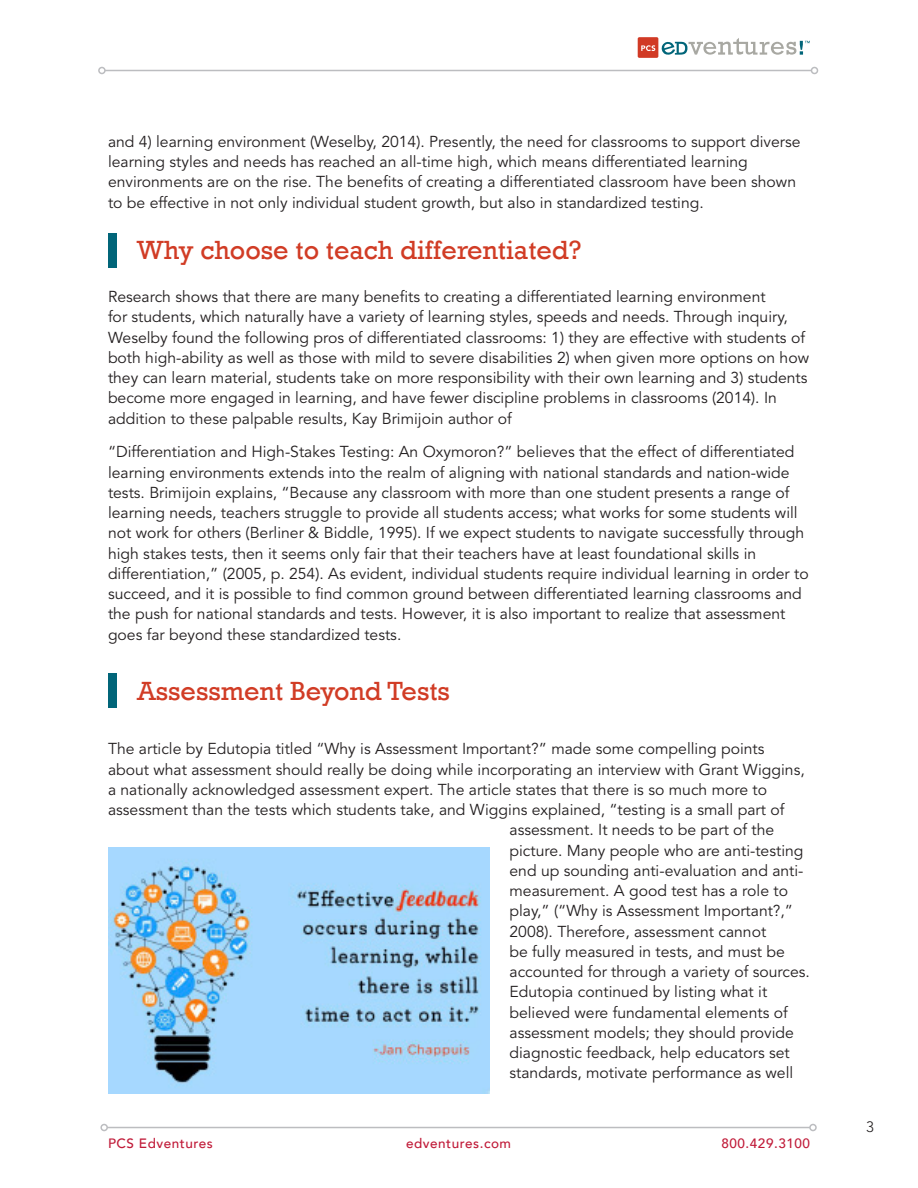
<style>
.page{position:relative;width:918px;height:1188px;background:#fff}
.page>*{position:absolute;margin:0;border:0;box-sizing:border-box;transform-origin:0 0}
.Section_Headers{font:27px "Rockwell";color:#d13c25}
.Body_Text{font:15.75px/20.2px "Avenir LT Std";color:#231f20}
.t1{font:300 15px "Avenir LT Std";color:#231f20}
.t2{font:500 13.5px "Avenir";letter-spacing:.04em;color:#c01a38}
</style>
<div class="page">
<div style="left:638px;top:37px;width:20px;height:21px;background:#d13a25;border-radius:2px"></div>
<svg style="left:641px;top:45px;width:14px;height:6px"></svg>
<svg style="left:661px;top:38px;width:149px;height:17px"></svg>
<hr style="left:105px;top:70px;width:707px;height:1px;background:#bcbdc0">
<div style="left:98px;top:67px;width:8px;height:7px;border:2px solid #bcbdc0;border-radius:50%"></div>
<div style="left:811px;top:67px;width:7px;height:7px;border:2px solid #bcbdc0;border-radius:50%"></div>
<hr style="left:107px;top:1127px;width:703px;height:1px;background:#bcbdc0">
<div style="left:100px;top:1124px;width:8px;height:7px;border:2px solid #bcbdc0;border-radius:50%"></div>
<div style="left:809px;top:1124px;width:8px;height:7px;border:2px solid #bcbdc0;border-radius:50%"></div>
<div style="left:108px;top:233px;width:9px;height:34px;background:#016579"></div>
<div style="left:108px;top:674px;width:9px;height:34px;background:#016579"></div>
<img style="left:108px;top:848px;width:381px;height:246px">
<p class="Body_Text" style="left:108px;top:132px;width:694px">and 4) learning environment (Weselby, 2014). Presently, the need for classrooms to support diverse learning styles and needs has reached an all-time high, which means differentiated learning environments are on the rise. The benefits of creating a differentiated classroom have been shown to be effective in not only individual student growth, but also in standardized testing.</p>
<p class="Section_Headers" style="left:137px;top:235px;width:446px">Why choose to teach differentiated?</p>
<p class="Body_Text" style="left:108px;top:287px;width:703px">Research shows that there are many benefits to creating a differentiated learning environment<br>for students, which naturally have a variety of learning styles, speeds and needs. Through inquiry, Weselby found the following pros of differentiated classrooms: 1) they are effective with students of both high-ability as well as those with mild to severe disabilities 2) when given more options on how they can learn material, students take on more responsibility with their own learning and 3) students become more engaged in learning, and have fewer discipline problems in classrooms (2014). In addition to these palpable results, Kay Brimijoin author of</p>
<p class="Body_Text" style="left:108px;top:442px;width:702px">“Differentiation and High-Stakes Testing: An Oxymoron?” believes that the effect of differentiated learning environments extends into the realm of aligning with national standards and nation-wide tests. Brimijoin explains, “Because any classroom with more than one student presents a range of learning needs, teachers struggle to provide all students access; what works for some students will not work for others (Berliner &amp; Biddle, 1995). If we expect students to navigate successfully through high stakes tests, then it seems only fair that their teachers have at least foundational skills in differentiation,” (2005, p. 254). As evident, individual students require individual learning in order to succeed, and it is possible to find common ground between differentiated learning classrooms and the push for national standards and tests. However, it is also important to realize that assessment goes far beyond these standardized tests.</p>
<p class="Section_Headers" style="left:137px;top:676px;width:314px">Assessment Beyond Tests</p>
<p class="Body_Text" style="left:108px;top:739px;width:658px">The article by Edutopia titled “Why is Assessment Important?” made some compelling points</p>
<p class="Body_Text" style="left:108px;top:760px;width:698px">about what assessment should really be doing while incorporating an interview with Grant Wiggins,</p>
<p class="Body_Text" style="left:108px;top:780px;width:661px">a nationally acknowledged assessment expert. The article states that there is so much more to</p>
<p class="Body_Text" style="left:108px;top:800px;width:678px">assessment than the tests which students take, and Wiggins explained, “testing is a small part of</p>
<p class="Body_Text" style="left:510px;top:820px;width:266px">assessment. It needs to be part of the</p>
<p class="Body_Text" style="left:510px;top:841px;width:295px">picture. Many people who are anti-testing</p>
<p class="Body_Text" style="left:510px;top:861px;width:296px">end up sounding anti-evaluation and anti-</p>
<p class="Body_Text" style="left:510px;top:881px;width:280px">measurement. A good test has a role to</p>
<p class="Body_Text" style="left:510px;top:901px;width:285px">play,” (“Why is Assessment Important?,”</p>
<p class="Body_Text" style="left:510px;top:922px;width:258px">2008). Therefore, assessment cannot</p>
<p class="Body_Text" style="left:510px;top:942px;width:277px">be fully measured in tests, and must be</p>
<p class="Body_Text" style="left:510px;top:962px;width:302px">accounted for through a variety of sources.</p>
<p class="Body_Text" style="left:510px;top:982px;width:259px">Edutopia continued by listing what it</p>
<p class="Body_Text" style="left:510px;top:1003px;width:280px">believed were fundamental elements of</p>
<p class="Body_Text" style="left:510px;top:1023px;width:286px">assessment models; they should provide</p>
<p class="Body_Text" style="left:510px;top:1043px;width:282px">diagnostic feedback, help educators set</p>
<p class="Body_Text" style="left:510px;top:1063px;width:285px">standards, motivate performance as well</p>
<p class="t2" style="left:108px;top:1131px;width:106px">PCS Edventures</p>
<p class="t2" style="left:406px;top:1131px;width:107px">edventures.com</p>
<p class="t2" style="left:721px;top:1131px;width:90px">800.429.3100</p>
<p class="t1" style="left:866px;top:1118px;width:9px">3</p>
</div>
